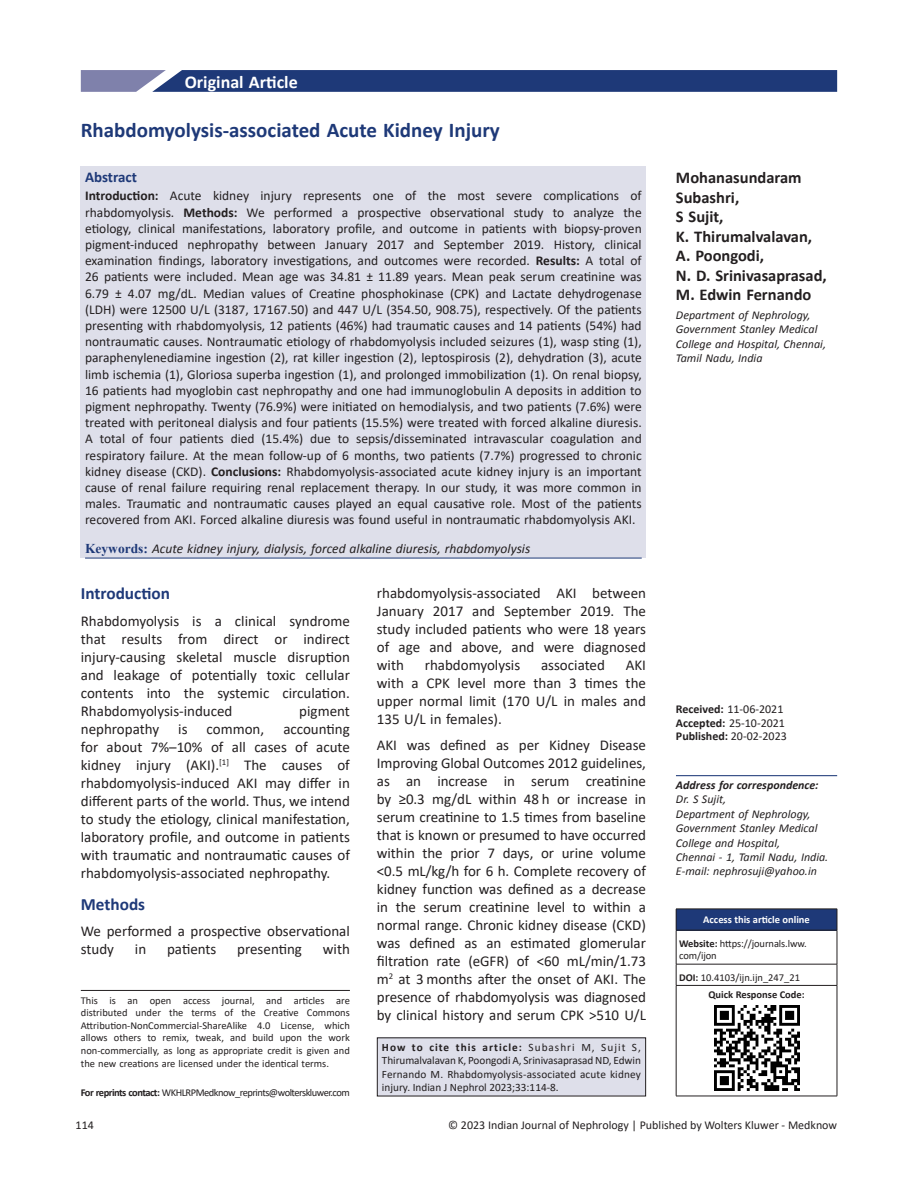
<style>
.page{position:relative;width:918px;height:1188px;background:#fff}
.page>*{position:absolute;margin:0;border:0;box-sizing:border-box;transform-origin:0 0}
.AT{font:700 21px "Calibri";color:#1e3978}
.AH{font:700 18px "Calibri";color:#fff}
.t1{font:700 17.25px "Calibri";color:#1e3978}
.AU{font:700 16.5px/19.5px "Calibri";color:#231f20}
.TX{font:15px/18px "Calibri";color:#231f20;text-align:justify}
.ABSH{font:700 15px "Calibri";color:#1e3978}
.ABS{font:13.5px/16.2px "Calibri";color:#231f20;text-align:justify}
.KWD{font:italic 13.5px "Calibri";color:#231f20}
.ADD{font:italic 12px/14.4px "Calibri";color:#231f20}
.TX-2{font:12px "Calibri";color:#231f20}
.AFF{font:italic 12px/14.4px "Calibri";color:#231f20}
.HIS{font:700 12px "Calibri";color:#231f20}
.HTC{font:11.25px/13.5px "Calibri";color:#231f20;text-align:justify}
.TX-3{font:10.5px/12.6px "Calibri";letter-spacing:-.01em;color:#231f20;text-align:justify}
.TX-4{font:10.5px "Calibri";letter-spacing:-.05em;color:#231f20}
.Website{font:10.5px/12.6px "Calibri";letter-spacing:-.01em;color:#231f20}
.DOI{font:10.5px "Calibri";color:#231f20}
.ATAO{font:700 10.5px "Calibri";color:#fff}
.QRC{font:700 10.5px "Calibri";color:#231f20}
.s1{font-weight:700}
.s2{font-family:"Times New Roman";font-weight:700;font-style:normal;color:#1e3978}
.s3{font-weight:400}
</style>
<div class="page">
<div style="left:81px;top:167px;width:565px;height:391px;background:#dedfea"></div>
<hr style="left:85px;top:558px;width:557px;height:1px;background:#1e3978">
<svg style="left:81px;top:70px;width:756px;height:22px;background:#2d4580"></svg>
<div style="left:377px;top:1038px;width:269px;height:58px;background:#dedfea"></div>
<hr style="left:81px;top:990px;width:269px;height:1px;background:#231f20">
<hr style="left:676px;top:775px;width:161px;height:1px;background:#1e3978">
<div style="left:676px;top:909px;width:161px;height:21px;background:#1e3978"></div>
<hr style="left:676px;top:930px;width:161px;height:1px;background:#231f20">
<hr style="left:676px;top:964px;width:161px;height:1px;background:#231f20">
<hr style="left:676px;top:985px;width:161px;height:1px;background:#231f20">
<hr style="left:676px;top:909px;width:161px;height:1px;background:#231f20">
<svg style="left:676px;top:909px;width:1px;height:21px"></svg>
<svg style="left:837px;top:909px;width:1px;height:21px"></svg>
<hr style="left:676px;top:930px;width:1px;height:34px;background:#231f20">
<hr style="left:837px;top:930px;width:1px;height:34px;background:#231f20">
<svg style="left:676px;top:964px;width:1px;height:21px"></svg>
<svg style="left:837px;top:964px;width:1px;height:21px"></svg>
<hr style="left:676px;top:986px;width:1px;height:110px;background:#231f20">
<hr style="left:837px;top:986px;width:1px;height:110px;background:#231f20">
<hr style="left:676px;top:1096px;width:161px;height:1px;background:#231f20">
<img style="left:714px;top:1005px;width:85px;height:85px">
<p class="AH" style="left:185px;top:69px;width:115px">Original Article</p>
<p class="AT" style="left:81px;top:116px;width:421px">Rhabdomyolysis‑associated Acute Kidney Injury</p>
<p class="ABSH" style="left:85px;top:167px;width:53px">Abstract</p>
<p class="ABS" style="left:85px;top:188px;width:558px"><span class="s1">Introduction:</span> Acute kidney injury represents one of the most severe complications of rhabdomyolysis. <span class="s1">Methods:</span> We performed a prospective observational study to analyze the etiology, clinical manifestations, laboratory profile, and outcome in patients with biopsy‑proven pigment‑induced nephropathy between January 2017 and September 2019. History, clinical examination findings, laboratory investigations, and outcomes were recorded. <span class="s1">Results:</span> A total of 26 patients were included. Mean age was 34.81 ± 11.89 years. Mean peak serum creatinine was 6.79 ± 4.07 mg/dL. Median values of Creatine phosphokinase (CPK) and Lactate dehydrogenase (LDH) were 12500 U/L (3187, 17167.50) and 447 U/L (354.50, 908.75), respectively. Of the patients presenting with rhabdomyolysis, 12 patients (46%) had traumatic causes and 14 patients (54%) had nontraumatic causes. Nontraumatic etiology of rhabdomyolysis included seizures (1), wasp sting (1), paraphenylenediamine ingestion (2), rat killer ingestion (2), leptospirosis (2), dehydration (3), acute limb ischemia (1), Gloriosa superba ingestion (1), and prolonged immobilization (1). On renal biopsy, 16 patients had myoglobin cast nephropathy and one had immunoglobulin A deposits in addition to pigment nephropathy. Twenty (76.9%) were initiated on hemodialysis, and two patients (7.6%) were treated with peritoneal dialysis and four patients (15.5%) were treated with forced alkaline diuresis.<br>A total of four patients died (15.4%) due to sepsis/disseminated intravascular coagulation and respiratory failure. At the mean follow‑up of 6 months, two patients (7.7%) progressed to chronic kidney disease (CKD). <span class="s1">Conclusions:</span> Rhabdomyolysis‑associated acute kidney injury is an important cause of renal failure requiring renal replacement therapy. In our study, it was more common in males. Traumatic and nontraumatic causes played an equal causative role. Most of the patients recovered from AKI. Forced alkaline diuresis was found useful in nontraumatic rhabdomyolysis AKI.</p>
<p class="KWD" style="left:85px;top:540px;width:447px"><span class="s2">Keywords:</span> Acute kidney injury, dialysis, forced alkaline diuresis, rhabdomyolysis</p>
<h1 class="t1" style="left:81px;top:581px;width:91px">Introduction</h1>
<p class="TX" style="left:81px;top:611px;width:271px">Rhabdomyolysis is a clinical syndrome that results from direct or indirect injury‑causing skeletal muscle disruption and leakage of potentially toxic cellular contents into the systemic circulation.<br>Rhabdomyolysis‑induced</p>
<p class="TX" style="left:299px;top:701px;width:52px">pigment</p>
<p class="TX" style="left:81px;top:719px;width:80px">nephropathy</p>
<p class="TX" style="left:178px;top:719px;width:11px">is</p>
<p class="TX" style="left:207px;top:719px;width:59px">common,</p>
<p class="TX" style="left:81px;top:719px;width:271px;text-indent:203px">accounting for about 7%–10% of all cases of acute kidney injury (AKI).<sup>[1]</sup> The causes of rhabdomyolysis‑induced AKI may differ in different parts of the world. Thus, we intend to study the etiology, clinical manifestation, laboratory profile, and outcome in patients with traumatic and nontraumatic causes of rhabdomyolysis‑associated nephropathy.</p>
<h1 class="t1" style="left:81px;top:892px;width:66px">Methods</h1>
<p class="TX" style="left:81px;top:922px;width:271px">We performed a prospective observational study</p>
<p class="TX" style="left:135px;top:940px;width:13px">in</p>
<p class="TX" style="left:167px;top:940px;width:51px">patients</p>
<p class="TX" style="left:237px;top:940px;width:66px">presenting</p>
<p class="TX" style="left:323px;top:940px;width:29px">with</p>
<p class="TX-3" style="left:81px;top:994px;width:271px">This is an open access journal, and articles are distributed under the terms of the Creative Commons Attribution‑NonCommercial‑ShareAlike 4.0 License, which allows others to remix, tweak, and build upon the work non‑commercially, as long as appropriate credit is given and the new creations are licensed under the identical terms.</p>
<p class="TX-4" style="left:81px;top:1085px;width:270px"><span class="s1">For reprints contact:</span> WKHLRPMedknow_reprints@wolterskluwer.com</p>
<p class="TX" style="left:377px;top:583px;width:271px">rhabdomyolysis‑associated AKI between January 2017 and September 2019. The study included patients who were 18 years of age and above, and were diagnosed with</p>
<p class="TX" style="left:425px;top:655px;width:97px">rhabdomyolysis</p>
<p class="TX" style="left:541px;top:655px;width:65px">associated</p>
<p class="TX" style="left:377px;top:655px;width:271px;text-indent:249px">AKI with a CPK level more than 3 times the upper normal limit (170 U/L in males and 135 U/L in females).</p>
<p class="TX" style="left:377px;top:736px;width:271px">AKI was defined as per Kidney Disease Improving Global Outcomes 2012 guidelines, as an increase in serum creatinine by ≥0.3 mg/dL within 48 h or increase in serum creatinine to 1.5 times from baseline that is known or presumed to have occurred within the prior 7 days, or urine volume &lt;0.5 mL/kg/h for 6 h. Complete recovery of kidney function was defined as a decrease in the serum creatinine level to within a normal range. Chronic kidney disease (CKD) was defined as an estimated glomerular filtration rate (eGFR) of &lt;60 mL/min/1.73 m<sup>2</sup> at 3 months after the onset of AKI. The presence of rhabdomyolysis was diagnosed by clinical history and serum CPK &gt;510 U/L</p>
<p class="HTC" style="left:382px;top:1040px;width:261px"><span class="s1">How to cite this article:</span> Subashri M, Sujit S, Thirumalvalavan K, Poongodi A, Srinivasaprasad ND, Edwin Fernando M. Rhabdomyolysis‑associated acute kidney injury. Indian J Nephrol 2023;33:114-8.</p>
<p class="AU" style="left:676px;top:167px;width:152px">Mohanasundaram<br>Subashri,<br>S Sujit,<br>K. Thirumalvalavan,<br>A. Poongodi,<br>N. D. Srinivasaprasad,<br>M. Edwin Fernando</p>
<p class="AFF" style="left:676px;top:307px;width:152px">Department of Nephrology,<br>Government Stanley Medical<br>College and Hospital, Chennai,<br>Tamil Nadu, India</p>
<p class="TX-2" style="left:676px;top:701px;width:109px"><span class="s1">Received:</span> 11‑06‑2021</p>
<p class="TX-2" style="left:676px;top:715px;width:111px"><span class="s1">Accepted:</span> 25‑10‑2021</p>
<p class="HIS" style="left:676px;top:728px;width:112px">Published: <span class="s3">20-02-2023</span></p>
<p class="ADD" style="left:676px;top:777px;width:154px"><span class="s1">Address for correspondence:<br></span>Dr. S Sujit,<br>Department of Nephrology,<br>Government Stanley Medical<br>College and Hospital,<br>Chennai ‑ 1, Tamil Nadu, India.<br>E‑mail: nephrosuji@yahoo.in</p>
<p class="ATAO" style="left:703px;top:913px;width:108px">Access this article online</p>
<p class="Website" style="left:679px;top:937px;width:129px"><span class="s1">Website:</span> https://journals.lww. com/ijon</p>
<p class="DOI" style="left:679px;top:970px;width:123px"><span class="s1">DOI:</span> 10.4103/ijn.ijn_247_21</p>
<p class="QRC" style="left:708px;top:987px;width:98px">Quick Response Code:</p>
<p class="TX-2" style="left:76px;top:1116px;width:20px">114</p>
<p class="TX-2" style="left:448px;top:1116px;width:390px">© 2023 Indian Journal of Nephrology | Published by Wolters Kluwer - Medknow</p>
</div>
